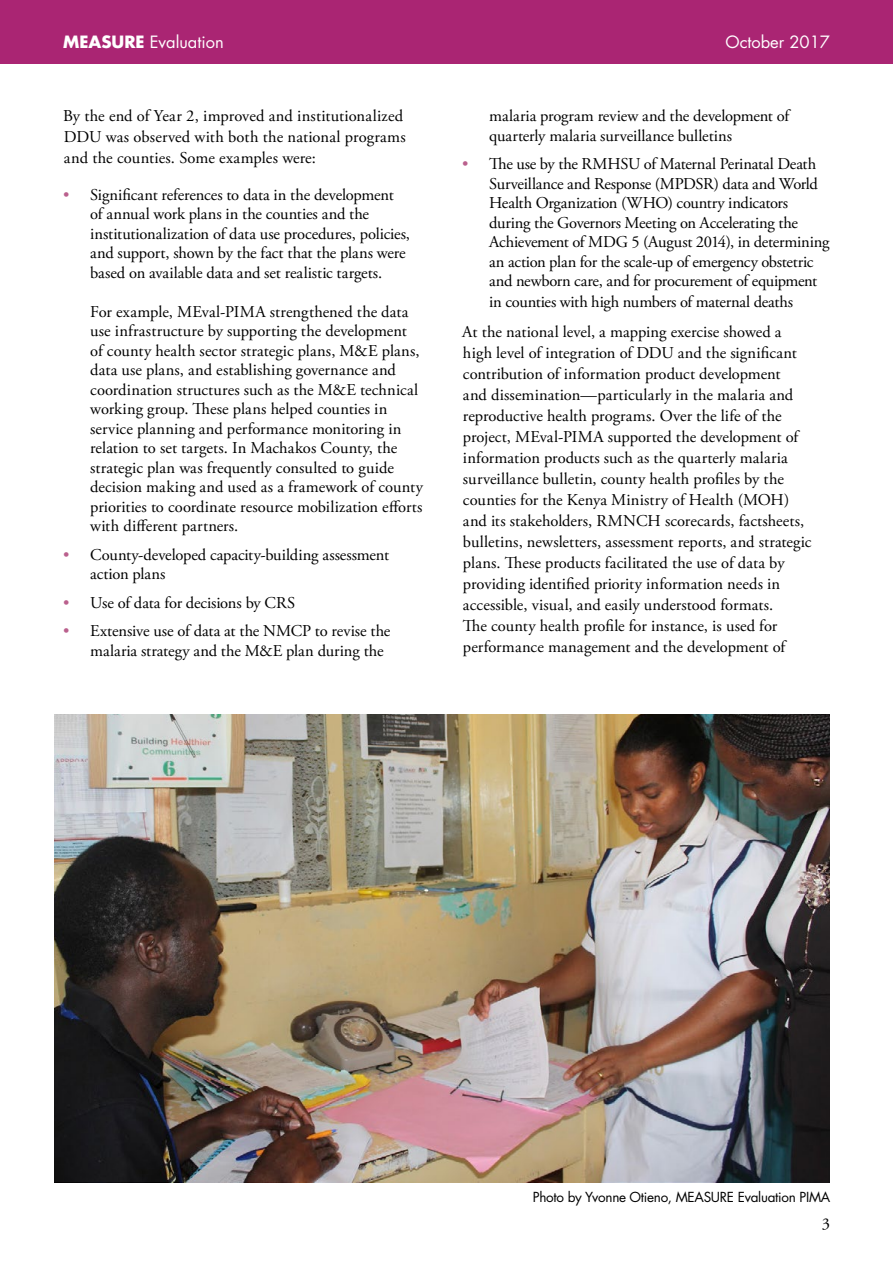
<style>
.page{position:relative;width:893px;height:1263px;background:#fff}
.page>*{position:absolute;margin:0;border:0;box-sizing:border-box;transform-origin:0 0}
.t1{font:16.5px/19.5px "Adobe Garamond Pro";letter-spacing:-.005em;color:#000}
.t2{font:16.5px "Futura LT Pro";color:#fff}
.t3{font:13.5px "Futura LT Pro";letter-spacing:-.02em;color:#000}
.s1{font-weight:700}
.s2{color:#ba608d}
</style>
<div class="page">
<div style="left:0;top:0;width:893px;height:63px;background:#aa2573"></div>
<img style="left:54px;top:714px;width:776px;height:468px">
<p class="t2" style="left:63px;top:30px;width:162px"><span class="s1">MEASURE</span> Evaluation</p>
<p class="t2" style="left:725px;top:30px;width:106px">October 2017</p>
<p class="t1" style="left:63px;top:106px;width:344px;line-height:21px">By the end of Year 2, improved and institutionalized<br>DDU was observed with both the national programs and the counties. Some examples were:</p>
<p class="t1" style="left:90px;top:185px;width:321px;text-indent:-27px"><span class="s2">•</span> Significant references to data in the development of annual work plans in the counties and the institutionalization of data use procedures, policies, and support, shown by the fact that the plans were based on available data and set realistic targets.</p>
<p class="t1" style="left:90px;top:302px;width:334px">For example, MEval-PIMA strengthened the data use infrastructure by supporting the development of county health sector strategic plans, M&amp;E plans, data use plans, and establishing governance and coordination structures such as the M&amp;E technical working group. These plans helped counties in service planning and performance monitoring in relation to set targets. In Machakos County, the strategic plan was frequently consulted to guide decision making and used as a framework of county priorities to coordinate resource mobilization efforts with different partners.</p>
<p class="t1" style="left:90px;top:545px;width:300px;text-indent:-27px"><span class="s2">•</span> County-developed capacity-building assessment action plans</p>
<p class="t1" style="left:63px;top:593px;width:233px"><span class="s2">•</span> Use of data for decisions by CRS</p>
<p class="t1" style="left:90px;top:622px;width:302px;text-indent:-27px"><span class="s2">•</span> Extensive use of data at the NMCP to revise the malaria strategy and the M&amp;E plan during the</p>
<p class="t1" style="left:489px;top:107px;width:301px">malaria program review and the development of quarterly malaria surveillance bulletins</p>
<p class="t1" style="left:489px;top:155px;width:342px;text-indent:-27px"><span class="s2">•</span> The use by the RMHSU of Maternal Perinatal Death Surveillance and Response (MPDSR) data and World Health Organization (WHO) country indicators during the Governors Meeting on Accelerating the Achievement of MDG 5 (August 2014), in determining an action plan for the scale‐up of emergency obstetric and newborn care, and for procurement of equipment</p>
<p class="t1" style="left:462px;top:287px;width:333px;line-height:30px;text-indent:27px">in counties with high numbers of maternal deaths<br>At the national level, a mapping exercise showed a</p>
<p class="t1" style="left:463px;top:343px;width:350px;line-height:21px">high level of integration of DDU and the significant contribution of information product development<br>and dissemination—particularly in the malaria and reproductive health programs. Over the life of the project, MEval-PIMA supported the development of information products such as the quarterly malaria surveillance bulletin, county health profiles by the counties for the Kenya Ministry of Health (MOH) and its stakeholders, RMNCH scorecards, factsheets, bulletins, newsletters, assessment reports, and strategic plans. These products facilitated the use of data by providing identified priority information needs in accessible, visual, and easily understood formats.<br>The county health profile for instance, is used for performance management and the development of</p>
<p class="t3" style="left:533px;top:1187px;width:299px">Photo by Yvonne Otieno, MEASURE Evaluation PIMA</p>
<p class="t1" style="left:822px;top:1215px;width:10px">3</p>
</div>
